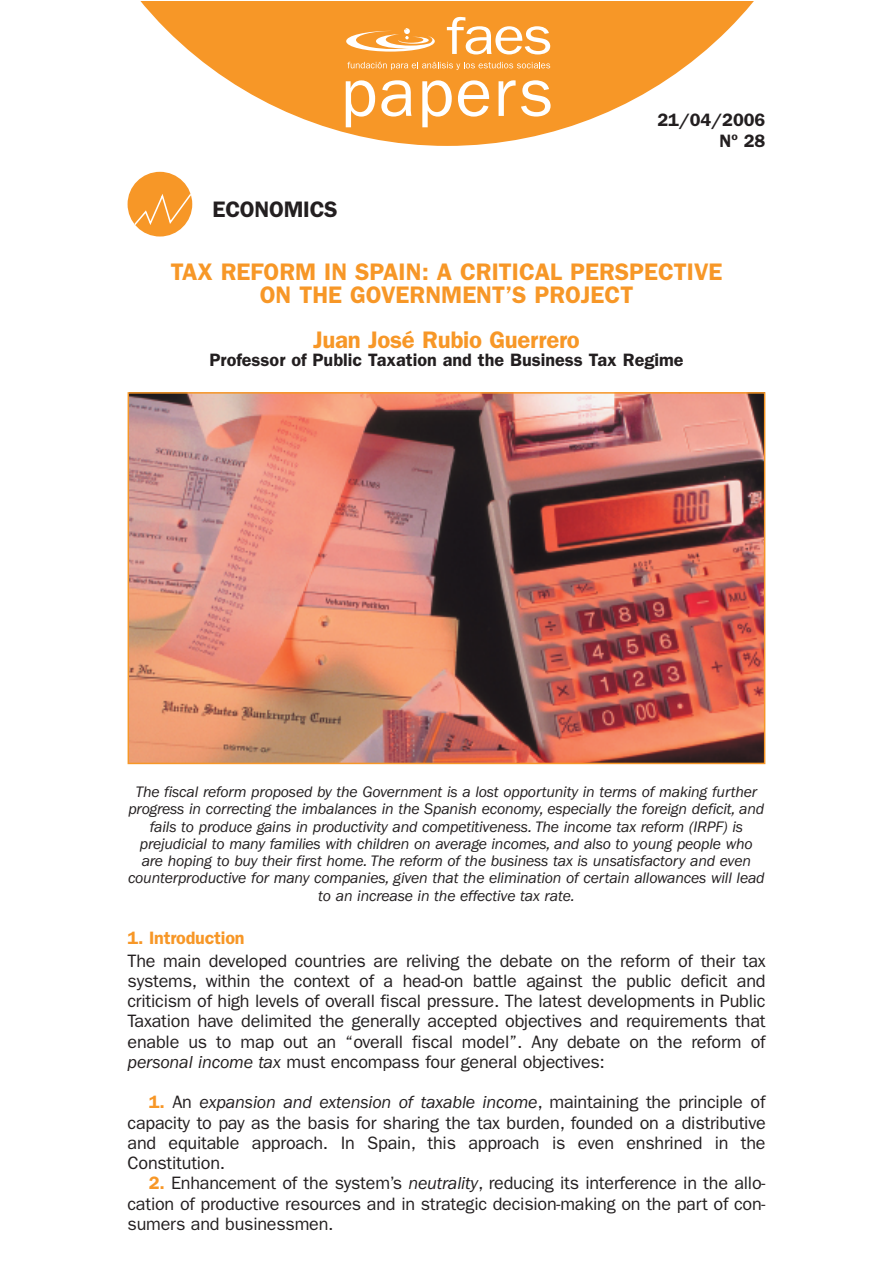
<style>
.page{position:relative;width:893px;height:1263px;background:#fff}
.page>*{position:absolute;margin:0;border:0;box-sizing:border-box;transform-origin:0 0}
.t1{font:600 24px/22.5px "Franklin Gothic";color:#f79727;text-align:center}
.t2{font:600 22.5px "Franklin Gothic";letter-spacing:-.01em;color:#231f20}
.t3{font:18px/20.2px "Franklin Gothic";letter-spacing:-.01em;color:#231f20;text-align:justify}
.t4{font:600 18px/21.6px "Franklin Gothic";color:#231f20;text-align:right}
.t5{font:600 18px "Franklin Gothic";letter-spacing:-.01em;color:#f79727}
.t6{font:italic 15.75px/17.2px "Franklin Gothic";letter-spacing:-.01em;color:#231f20;text-align:center}
.s1{font-style:italic}
.s2{font-weight:600;color:#f79727}
</style>
<div class="page">
<svg style="left:140px;top:1px;width:614px;height:145px;fill:#f79727"></svg>
<svg style="left:346px;top:16px;width:205px;height:111px"></svg>
<svg style="left:128px;top:172px;width:64px;height:63px"></svg>
<img style="left:131px;top:395px;width:631px;height:366px">
<div style="left:128px;top:392px;width:637px;height:372px;border:2px solid #f79727"></div>
<p class="t2" style="left:213px;top:202px;width:127px">ECONOMICS</p>
<p class="t4" style="left:657px;top:110px;width:109px">21/04/2006<br>Nº 28</p>
<h1 class="t1" style="left:171px;top:263px;width:553px">TAX REFORM IN SPAIN: A CRITICAL PERSPECTIVE<br>ON THE GOVERNMENT’S PROJECT</h1>
<h1 class="t1" style="left:313px;top:330px;width:268px">Juan José Rubio Guerrero</h1>
<p class="t4" style="left:209px;top:350px;width:476px">Professor of Public Taxation and the Business Tax Regime</p>
<p class="t6" style="left:128px;top:785px;width:638px">The fiscal reform proposed by the Government is a lost opportunity in terms of making further progress in correcting the imbalances in the Spanish economy, especially the foreign deficit, and fails to produce gains in productivity and competitiveness. The income tax reform (IRPF) is prejudicial to many families with children on average incomes, and also to young people who are hoping to buy their first home. The reform of the business tax is unsatisfactory and even counterproductive for many companies, given that the elimination of certain allowances will lead to an increase in the effective tax rate.</p>
<p class="t5" style="left:128px;top:932px;width:118px">1. Introduction</p>
<p class="t3" style="left:128px;top:952px;width:640px">The main developed countries are reliving the debate on the reform of their tax systems, within the context of a head-on battle against the public deficit and criticism of high levels of overall fiscal pressure. The latest developments in Public Taxation have delimited the generally accepted objectives and requirements that enable us to map out an “overall fiscal model”. Any debate on the reform of <span class="s1">personal income tax</span> must encompass four general objectives:</p>
<p class="t3" style="left:128px;top:1094px;width:640px;text-indent:21px"><span class="s2">1.</span> An <span class="s1">expansion and extension of taxable income</span>, maintaining the principle of capacity to pay as the basis for sharing the tax burden, founded on a distributive and equitable approach. In Spain, this approach is even enshrined in the Constitution.</p>
<p class="t3" style="left:128px;top:1175px;width:639px;text-indent:21px"><span class="s2">2.</span> Enhancement of the system’s <span class="s1">neutrality</span>, reducing its interference in the allo&shy;cation of productive resources and in strategic decision-making on the part of con&shy;sumers and businessmen.</p>
</div>
